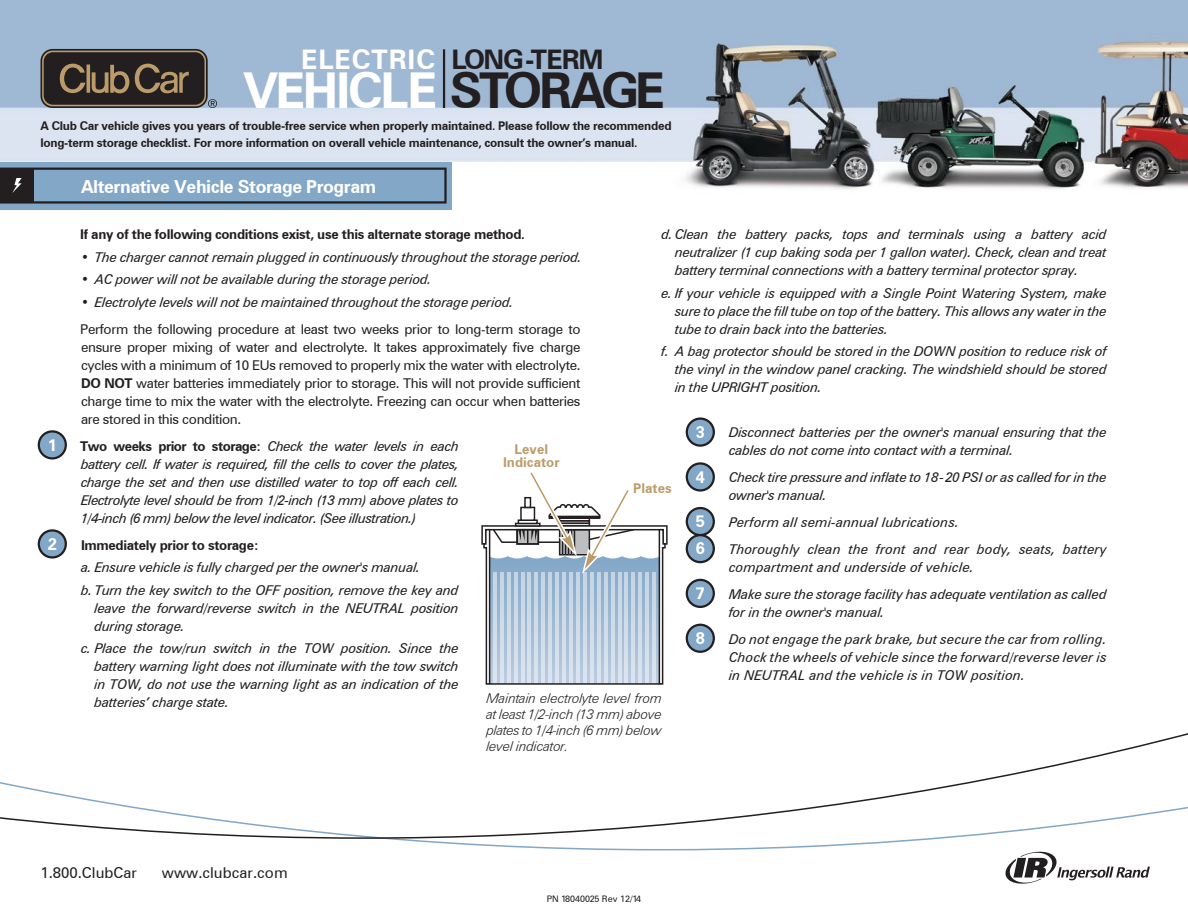
<style>
.page{position:relative;width:1188px;height:918px;background:#fff}
.page>*{position:absolute;margin:0;border:0;box-sizing:border-box;transform-origin:0 0}
.t1{font:700 49.5px "Zurich BT";letter-spacing:-.055em;color:#fff}
.t2{font:700 27px "Zurich BT";letter-spacing:-.04em;color:#231f20}
.t3{font:700 27px "Zurich BT";letter-spacing:.035em;color:#fff}
.t4{font:700 18px "Zurich BT";letter-spacing:-.025em;color:#fff}
.t5{font:700 16.5px "Zurich BT";color:#fff}
.t6{font:15px "Zurich BT";color:#231f20}
.t7{font:italic 13.5px/18px "Zurich BT";letter-spacing:-.025em;color:#231f20;text-align:justify}
.t8{font:13.5px/18px "Zurich BT";letter-spacing:-.025em;color:#231f20;text-align:justify}
.t9{font:italic 13.5px/27px "Zurich BT";color:#231f20}
.t10{font:italic 300 13.5px/16.2px "Zurich BT";letter-spacing:-.03em;color:#231f20;text-align:justify}
.t11{font:700 13.5px "Zurich BT";letter-spacing:-.025em;color:#231f20}
.t12{font:700 13.5px/13.5px "Zurich BT";color:#bc9b6a;text-align:center}
.t13{font:700 12px/16.5px "Zurich BT";letter-spacing:-.025em;color:#231f20}
.t14{font:9px "Zurich BT";color:#231f20}
.s1{color:#231f20}
.s2{font-weight:700}
.s3{font-weight:700;font-style:normal}
</style>
<div class="page">
<img style="left:0;top:0;width:1188px;height:653px">
<svg style="left:385px;top:839px;width:551px;height:12px"></svg>
<svg style="left:0;top:733px;width:1188px;height:106px"></svg>
<svg style="left:1005px;top:851px;width:145px;height:33px"></svg>
<div style="left:0;top:162px;width:452px;height:47px;background:#82a7c7"></div>
<svg style="left:0;top:168px;width:447px;height:36px"></svg>
<div style="left:41px;top:49px;width:167px;height:59px;background:#5f503d;border-radius:12px"></div>
<svg style="left:42px;top:51px;width:175px;height:57px;background:#494039"></svg>
<hr style="left:443px;top:49px;width:2px;height:59px;background:#231f20">
<div style="left:39px;top:431px;width:27px;height:27px;background:#82a7c7;border-radius:50%"></div>
<div style="left:38px;top:430px;width:29px;height:30px;border:2px solid #231f20;border-radius:50%"></div>
<div style="left:39px;top:530px;width:27px;height:27px;background:#82a7c7;border-radius:50%"></div>
<div style="left:38px;top:529px;width:29px;height:30px;border:2px solid #231f20;border-radius:50%"></div>
<div style="left:687px;top:419px;width:27px;height:27px;background:#82a7c7;border-radius:50%"></div>
<div style="left:686px;top:417px;width:29px;height:30px;border:2px solid #231f20;border-radius:50%"></div>
<div style="left:687px;top:463px;width:27px;height:27px;background:#82a7c7;border-radius:50%"></div>
<div style="left:686px;top:462px;width:29px;height:30px;border:2px solid #231f20;border-radius:50%"></div>
<div style="left:687px;top:508px;width:27px;height:27px;background:#82a7c7;border-radius:50%"></div>
<div style="left:686px;top:507px;width:29px;height:29px;border:2px solid #231f20;border-radius:50%"></div>
<div style="left:687px;top:535px;width:27px;height:27px;background:#82a7c7;border-radius:50%"></div>
<div style="left:686px;top:534px;width:29px;height:29px;border:2px solid #231f20;border-radius:50%"></div>
<div style="left:687px;top:580px;width:27px;height:27px;background:#82a7c7;border-radius:50%"></div>
<div style="left:686px;top:579px;width:29px;height:29px;border:2px solid #231f20;border-radius:50%"></div>
<div style="left:687px;top:625px;width:27px;height:27px;background:#82a7c7;border-radius:50%"></div>
<div style="left:686px;top:624px;width:29px;height:29px;border:2px solid #231f20;border-radius:50%"></div>
<svg style="left:481px;top:468px;width:187px;height:217px"></svg>
<h2 class="t2" style="left:452px;top:43px;width:154px">LONG-TERM</h2>
<h1 class="t1" style="left:243px;top:60px;width:423px">VEHICLE <span class="s1">STORAGE</span></h1>
<h2 class="t3" style="left:301px;top:43px;width:135px">ELECTRIC</h2>
<p class="t13" style="left:41px;top:118px;width:633px">A Club Car vehicle gives you years of trouble-free service when properly maintained. Please follow the recommended long-term storage checklist. For more information on overall vehicle maintenance, consult the owner’s manual.</p>
<p class="t5" style="left:48px;top:435px;width:11px">1</p>
<p class="t5" style="left:48px;top:534px;width:11px">2</p>
<h3 class="t4" style="left:81px;top:175px;width:297px">Alternative Vehicle Storage Program</h3>
<p class="t7" style="left:675px;top:225px;width:434px;text-indent:-14px">d. Clean the battery packs, tops and terminals using a battery acid neutralizer (1 cup baking soda per 1 gallon water). Check, clean and treat battery terminal connections with a battery terminal protector spray.</p>
<p class="t7" style="left:675px;top:284px;width:433px;text-indent:-14px">e. If your vehicle is equipped with a Single Point Watering System, make sure to place the fill tube on top of the battery. This allows any water in the tube to drain back into the batteries.</p>
<p class="t7" style="left:675px;top:342px;width:434px;text-indent:-14px">f. A bag protector should be stored in the DOWN position to reduce risk of the vinyl in the window panel cracking. The windshield should be stored in the UPRIGHT position.</p>
<p class="t11" style="left:80px;top:226px;width:446px">If any of the following conditions exist, use this alternate storage method.</p>
<p class="t7" style="left:81px;top:248px;width:502px">• The charger cannot remain plugged in continuously throughout the storage period.</p>
<p class="t7" style="left:81px;top:270px;width:352px">• AC power will not be available during the storage period.</p>
<p class="t7" style="left:81px;top:293px;width:434px">• Electrolyte levels will not be maintained throughout the storage period.</p>
<p class="t8" style="left:80px;top:320px;width:502px">Perform the following procedure at least two weeks prior to long-term storage to ensure proper mixing of water and electrolyte. It takes approximately five charge cycles with a minimum of 10 EUs removed to properly mix the water with electrolyte.<br><span class="s2">DO NOT</span> water batteries immediately prior to storage. This will not provide sufficient charge time to mix the water with the electrolyte. Freezing can occur when batteries are stored in this condition.</p>
<p class="t7" style="left:80px;top:437px;width:380px"><span class="s3">Two weeks prior to storage:</span> Check the water levels in each battery cell. If water is required, fill the cells to cover the plates, charge the set and then use distilled water to top off each cell.<br>Electrolyte level should be from 1/2-inch (13 mm) above plates to 1/4-inch (6 mm) below the level indicator. (See illustration.)</p>
<p class="t11" style="left:81px;top:537px;width:179px">Immediately prior to storage:</p>
<p class="t7" style="left:81px;top:556px;width:379px;line-height:22.5px">a. Ensure vehicle is fully charged per the owner's manual.<br>b. Turn the key switch to the OFF position, remove the key and</p>
<p class="t7" style="left:95px;top:599px;width:366px">leave the forward/reverse switch in the NEUTRAL position during storage.</p>
<p class="t7" style="left:95px;top:639px;width:366px;text-indent:-14px">c. Place the tow/run switch in the TOW position. Since the battery warning light does not illuminate with the tow switch in TOW, do not use the warning light as an indication of the batteries’ charge state.</p>
<p class="t5" style="left:696px;top:422px;width:11px">3</p>
<p class="t7" style="left:729px;top:423px;width:379px">Disconnect batteries per the owner's manual ensuring that the cables do not come into contact with a terminal.</p>
<p class="t7" style="left:729px;top:468px;width:379px">Check tire pressure and inflate to 18-20 PSI or as called for in the owner's manual.</p>
<p class="t9" style="left:729px;top:509px;width:379px">Perform all semi-annual lubrications.<br>Thoroughly clean the front and rear body, seats, battery</p>
<p class="t7" style="left:729px;top:554px;width:380px;line-height:27px">compartment and underside of vehicle.<br>Make sure the storage facility has adequate ventilation as called</p>
<p class="t9" style="left:729px;top:599px;width:379px">for in the owner's manual.<br>Do not engage the park brake, but secure the car from rolling.</p>
<p class="t9" style="left:729px;top:648px;width:380px;line-height:18px">Chock the wheels of vehicle since the forward/reverse lever is in NEUTRAL and the vehicle is in TOW position.</p>
<p class="t12" style="left:503px;top:442px;width:58px">Level<br>Indicator</p>
<p class="t5" style="left:696px;top:467px;width:11px">4</p>
<p class="t12" style="left:633px;top:482px;width:40px">Plates</p>
<p class="t5" style="left:696px;top:511px;width:11px">5</p>
<p class="t5" style="left:696px;top:538px;width:11px">6</p>
<p class="t5" style="left:696px;top:583px;width:11px">7</p>
<p class="t5" style="left:696px;top:628px;width:11px">8</p>
<p class="t10" style="left:486px;top:690px;width:177px">Maintain electrolyte level from at least 1/2-inch (13 mm) above plates to 1/4-inch (6 mm) below level indicator.</p>
<p class="t6" style="left:41px;top:863px;width:98px">1.800.ClubCar</p>
<p class="t6" style="left:162px;top:863px;width:127px">www.clubcar.com</p>
<p class="t14" style="left:547px;top:894px;width:96px">PN 18040025 Rev 12/14</p>
</div>
